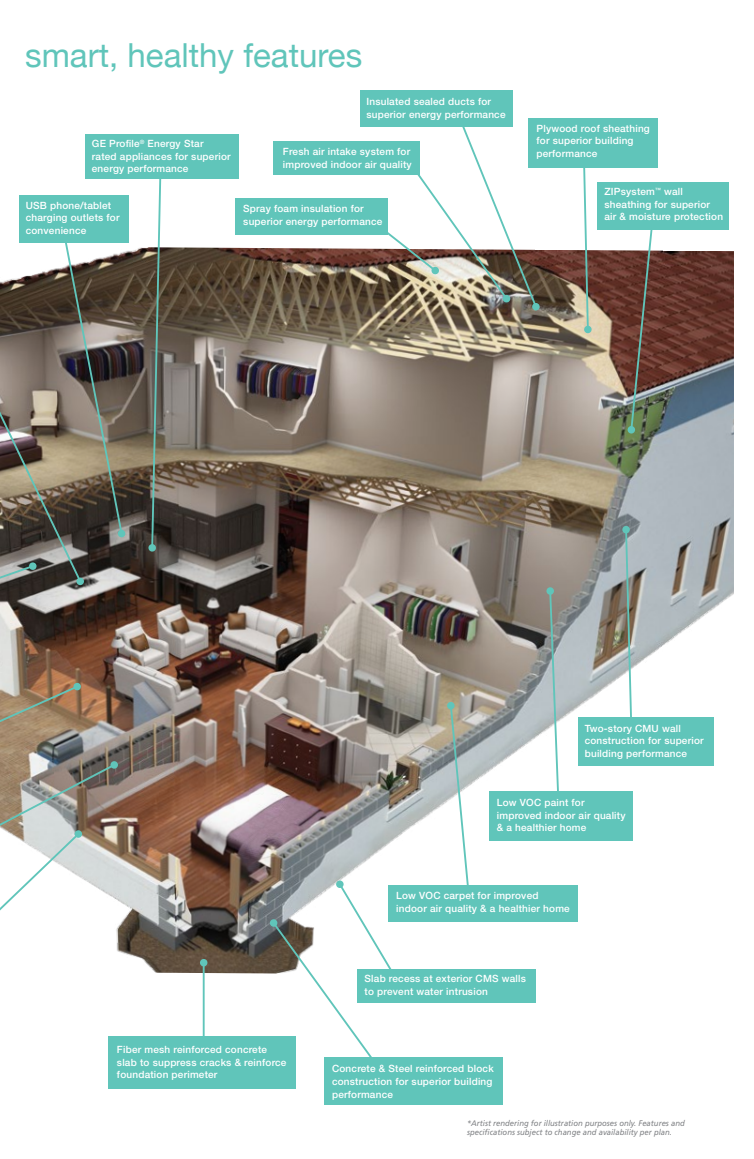
<style>
.page{position:relative;width:754px;height:1159px;background:#fff}
.page>*{position:absolute;margin:0;border:0;box-sizing:border-box;transform-origin:0 0}
.t1{font:33.12px "Helvetica Neue";color:#60c5ba}
.t2{font:500 10px/12.5px "Helvetica Neue LT Pro";letter-spacing:.02em;color:#fff}
.t3{font:italic 8.12px "Frutiger";color:#808285;scale:.95 1}
</style>
<div class="page">
<img style="left:0;top:247px;width:734px;height:727px">
<div style="left:108px;top:1037px;width:188px;height:52px;background:#60c5ba"></div>
<hr style="left:203px;top:962px;width:2px;height:75px;background:#60c5ba">
<div style="left:200px;top:959px;width:7px;height:7px;background:#60c5ba;border-radius:50%"></div>
<div style="left:357px;top:969px;width:178px;height:34px;background:#60c5ba"></div>
<div style="left:270px;top:919px;width:7px;height:8px;background:#61bbb2;border-radius:50%"></div>
<svg style="left:271px;top:882px;width:132px;height:175px"></svg>
<div style="left:336px;top:880px;width:8px;height:8px;background:#60c5ba;border-radius:50%"></div>
<div style="left:490px;top:791px;width:143px;height:50px;background:#60c5ba"></div>
<svg style="left:548px;top:589px;width:12px;height:202px"></svg>
<div style="left:546px;top:587px;width:8px;height:8px;background:#60c5ba;border-radius:3px"></div>
<svg style="left:624px;top:528px;width:9px;height:189px"></svg>
<div style="left:622px;top:525px;width:8px;height:9px;background:#60c5ba;border-radius:3px"></div>
<svg style="left:629px;top:229px;width:26px;height:203px;background:#746053"></svg>
<div style="left:627px;top:426px;width:8px;height:8px;background:#60c5ba;border-radius:50%"></div>
<svg style="left:581px;top:167px;width:9px;height:164px"></svg>
<div style="left:584px;top:325px;width:8px;height:8px;background:#60c5ba;border-radius:50%"></div>
<div style="left:360px;top:90px;width:152px;height:37px;background:#60c5ba"></div>
<svg style="left:380px;top:121px;width:158px;height:188px"></svg>
<div style="left:532px;top:303px;width:7px;height:7px;background:#60c5ba;border-radius:50%"></div>
<div style="left:528px;top:118px;width:129px;height:49px;background:#60c5ba"></div>
<svg style="left:446px;top:701px;width:27px;height:222px"></svg>
<div style="left:118px;top:530px;width:7px;height:7px;background:#60c5ba;border-radius:50%"></div>
<svg style="left:148px;top:178px;width:14px;height:374px;background:#767d73"></svg>
<div style="left:85px;top:134px;width:154px;height:44px;background:#60c5ba"></div>
<div style="left:388px;top:886px;width:190px;height:36px;background:#60c5ba"></div>
<div style="left:578px;top:717px;width:135px;height:48px;background:#60c5ba"></div>
<div style="left:597px;top:182px;width:132px;height:47px;background:#60c5ba"></div>
<img style="left:0;top:178px;width:124px;height:493px">
<img style="left:0;top:682px;width:117px;height:292px">
<div style="left:19px;top:195px;width:110px;height:47px;background:#60c5ba"></div>
<div style="left:235px;top:198px;width:153px;height:36px;background:#60c5ba"></div>
<div style="left:273px;top:141px;width:147px;height:34px;background:#60c5ba"></div>
<div style="left:324px;top:1057px;width:179px;height:47px;background:#60c5ba"></div>
<p class="t1" style="left:25px;top:31px;width:338px">smart, healthy features</p>
<p class="t2" style="left:92px;top:137px;width:113px">GE Profile<sup>®</sup> Energy Star</p>
<p class="t2" style="left:92px;top:150px;width:140px">rated appliances for superior energy performance</p>
<p class="t2" style="left:26px;top:199px;width:87px">USB phone/tablet</p>
<p class="t2" style="left:26px;top:211px;width:95px">charging outlets for</p>
<p class="t2" style="left:26px;top:224px;width:62px">convenience</p>
<p class="t2" style="left:366px;top:95px;width:141px">Insulated sealed ducts for superior energy performance</p>
<p class="t2" style="left:283px;top:146px;width:130px">Fresh air intake system for improved indoor air quality</p>
<p class="t2" style="left:243px;top:202px;width:122px">Spray foam insulation for</p>
<p class="t2" style="left:243px;top:215px;width:141px">superior energy performance</p>
<p class="t2" style="left:536px;top:122px;width:115px">Plywood roof sheathing</p>
<p class="t2" style="left:536px;top:134px;width:99px">for superior building</p>
<p class="t2" style="left:536px;top:147px;width:62px">performance</p>
<p class="t2" style="left:604px;top:185px;width:80px">ZIPsystem<sup>™</sup> wall</p>
<p class="t2" style="left:604px;top:198px;width:107px">sheathing for superior</p>
<p class="t2" style="left:604px;top:210px;width:120px">air &amp; moisture protection</p>
<p class="t2" style="left:585px;top:722px;width:120px">Two-story CMU wall construction for superior building performance</p>
<p class="t2" style="left:497px;top:796px;width:89px">Low VOC paint for</p>
<p class="t2" style="left:497px;top:808px;width:130px">improved indoor air quality</p>
<p class="t2" style="left:497px;top:821px;width:91px">&amp; a healthier home</p>
<p class="t2" style="left:396px;top:889px;width:144px">Low VOC carpet for improved</p>
<p class="t2" style="left:396px;top:902px;width:175px">indoor air quality &amp; a healthier home</p>
<p class="t2" style="left:365px;top:972px;width:163px">Slab recess at exterior CMS walls to prevent water intrusion</p>
<p class="t2" style="left:117px;top:1043px;width:171px">Fiber mesh reinforced concrete slab to suppress cracks &amp; reinforce foundation perimeter</p>
<p class="t2" style="left:332px;top:1062px;width:163px">Concrete &amp; Steel reinforced block construction for superior building performance</p>
<p class="t3" style="left:467px;top:1118px;width:231px">*Artist rendering for illustration purposes only. Features and</p>
<p class="t3" style="left:467px;top:1127px;width:217px">specifications subject to change and availability per plan.</p>
</div>
